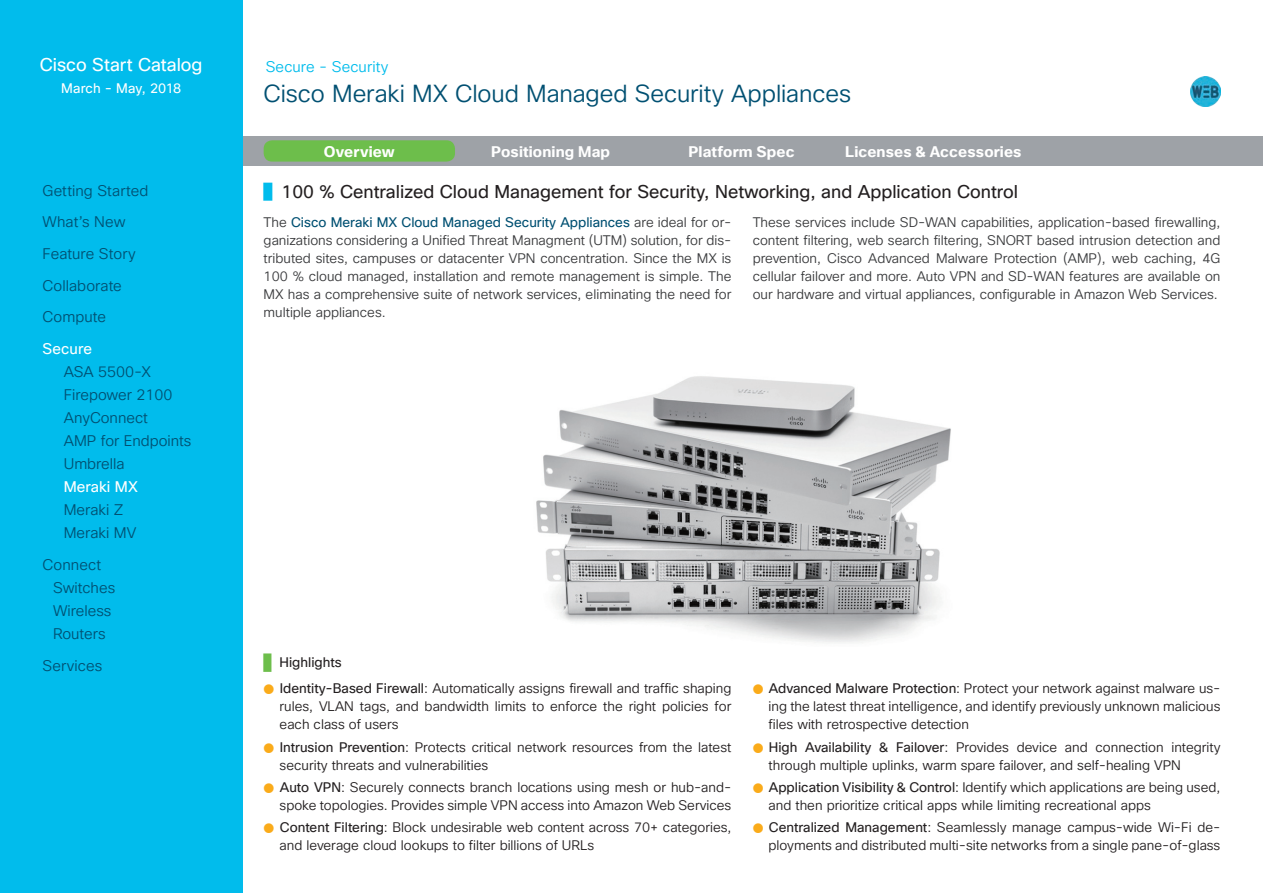
<style>
.page{position:relative;width:1263px;height:893px;background:#fff}
.page>*{position:absolute;margin:0;border:0;box-sizing:border-box;transform-origin:0 0}
.t1{font:24px "Cisco Sans JPN Light";letter-spacing:-.005em;color:#015072}
.t2{font:18px "Cisco Sans JPN";color:#231f20}
.t3{font:18px "Cisco Sans JPN";color:#fff}
.t4{font:15px/23px "Cisco Sans JPN Light";color:#015072}
.t5{font:15px "Cisco Sans JPN Bold";letter-spacing:.01em;color:#fff}
.t6{font:15px "Cisco Sans JPN Light";letter-spacing:.005em;color:#01bcec}
.t7{font:15px "Cisco Sans JPN";color:#fff}
.t8{font:13.5px/18px "Cisco Sans JPN Light";color:#231f20}
.t9{font:13.5px/18px "Cisco Sans JPN Light";color:#393a3c;text-align:justify}
.t10{font:13.5px "Cisco Sans JPN";color:#015072}
.t11{font:13.5px "Cisco Sans JPN";letter-spacing:.005em;color:#fff}
.t12{font:13.5px "Cisco Sans JPN";color:#231f20}
.t13{font:10.8px "Cisco Sans JPN Light";color:#faab1a}
.s1{font-family:"Cisco Sans JPN Light";color:#01bcec}
.s2{font-family:"Cisco Sans JPN Light";color:#393a3c}
.s3{color:#6dbe4b}
.s4{font-size:10.8px;color:#faab1a}
.s5{font-family:"Cisco Sans JPN"}
</style>
<div class="page">
<div style="left:0;top:136px;width:1263px;height:30px;background:#9ea2a7"></div>
<div style="left:0;top:0;width:242px;height:893px;background:#01bcec"></div>
<img style="left:536px;top:376px;width:415px;height:267px">
<div style="left:264px;top:140px;width:191px;height:22px;background:#6dbe4b;border-radius:9px"></div>
<img style="left:1191px;top:77px;width:29px;height:29px">
<h2 class="t3" style="left:40px;top:52px;width:164px">Cisco Start Catalog</h2>
<p class="t11" style="left:61px;top:79px;width:122px">March - May, 2018</p>
<p class="t4" style="left:43px;top:176px;width:107px;line-height:31.7px">Getting Started<br>What’s New<br>Feature Story<br>Collaborate<br>Compute</p>
<p class="t7" style="left:43px;top:338px;width:51px">Secure</p>
<p class="t4" style="left:64px;top:361px;width:129px">ASA 5500-X<br>Firepower 2100<br>AnyConnect<br>AMP for Endpoints<br>Umbrella</p>
<p class="t7" style="left:64px;top:476px;width:76px">Meraki MX</p>
<p class="t4" style="left:64px;top:499px;width:74px">Meraki Z<br>Meraki MV</p>
<p class="t4" style="left:53px;top:554px;width:64px;text-indent:-11px">Connect<br>Switches<br>Wireless<br>Routers</p>
<p class="t4" style="left:43px;top:655px;width:61px">Services</p>
<p class="t6" style="left:266px;top:57px;width:124px">Secure - Security</p>
<h1 class="t1" style="left:264px;top:78px;width:589px">Cisco Meraki MX Cloud Managed Security Appliances</h1>
<p class="t5" style="left:324px;top:141px;width:72px">Overview</p>
<p class="t5" style="left:491px;top:141px;width:120px">Positioning Map</p>
<p class="t5" style="left:688px;top:141px;width:108px">Platform Spec</p>
<p class="t5" style="left:845px;top:141px;width:178px">Licenses &amp; Accessories</p>
<h2 class="t2" style="left:264px;top:179px;width:756px"><span class="s1">▌</span>100 % Centralized Cloud Management for Security, Networking, and Application Control</h2>
<p class="t10" style="left:264px;top:213px;width:469px"><span class="s2">The</span> Cisco Meraki MX Cloud Managed Security Appliances <span class="s2">are ideal for or-</span></p>
<p class="t9" style="left:264px;top:232px;width:469px">ganizations considering a Unified Threat Managment (UTM) solution, for dis&shy;tributed sites, campuses or datacenter VPN concentration. Since the MX is 100 % cloud managed, installation and remote management is simple. The MX has a comprehensive suite of network services, eliminating the need for multiple appliances.</p>
<p class="t9" style="left:753px;top:214px;width:469px">These services include SD-WAN capabilities, application-based firewalling, content filtering, web search filtering, SNORT based intrusion detection and prevention, Cisco Advanced Malware Protection (AMP), web caching, 4G cellular failover and more. Auto VPN and SD-WAN features are available on our hardware and virtual appliances, configurable in Amazon Web Services.</p>
<p class="t12" style="left:264px;top:652px;width:80px"><span class="s3">█</span> Highlights</p>
<p class="t8" style="left:280px;top:680px;width:453px;text-align:justify;text-indent:-16px"><span class="s4">⬤</span> <span class="s5">Identity-Based Firewall</span>: Automatically assigns firewall and traffic shaping rules, VLAN tags, and bandwidth limits to enforce the right policies for each class of users</p>
<p class="t8" style="left:280px;top:739px;width:453px;text-indent:-16px"><span class="s4">⬤</span> <span class="s5">Intrusion Prevention</span>: Protects critical network resources from the latest security threats and vulnerabilities</p>
<p class="t13" style="left:274px;top:781px;width:7px">⬤</p>
<p class="t8" style="left:264px;top:779px;width:469px;text-align:right"><span class="s4">⬤</span> <span class="s5">Auto VPN</span>: Securely connects branch locations using mesh or hub-and&shy;spoke topologies. Provides simple VPN access into Amazon Web Services</p>
<p class="t8" style="left:280px;top:819px;width:453px;text-indent:-16px"><span class="s4">⬤</span> <span class="s5">Content Filtering</span>: Block undesirable web content across 70+ categories, and leverage cloud lookups to filter billions of URLs</p>
<p class="t8" style="left:769px;top:680px;width:453px;text-align:justify;text-indent:-16px"><span class="s4">⬤</span> <span class="s5">Advanced Malware Protection</span>: Protect your network against malware us&shy;ing the latest threat intelligence, and identify previously unknown malicious files with retrospective detection</p>
<p class="t8" style="left:769px;top:739px;width:453px;text-indent:-16px"><span class="s4">⬤</span> <span class="s5">High Availability &amp; Failover</span>: Provides device and connection integrity through multiple uplinks, warm spare failover, and self-healing VPN</p>
<p class="t13" style="left:763px;top:781px;width:7px">⬤</p>
<p class="t8" style="left:769px;top:779px;width:453px;text-indent:-16px"><span class="s4">⬤</span> <span class="s5">Application Visibility &amp; Control</span>: Identify which applications are being used, and then prioritize critical apps while limiting recreational apps</p>
<p class="t8" style="left:753px;top:819px;width:469px;text-align:right"><span class="s4">⬤</span> <span class="s5">Centralized Management</span>: Seamlessly manage campus-wide Wi-Fi de&shy;ployments and distributed multi-site networks from a single pane-of-glass</p>
</div>
